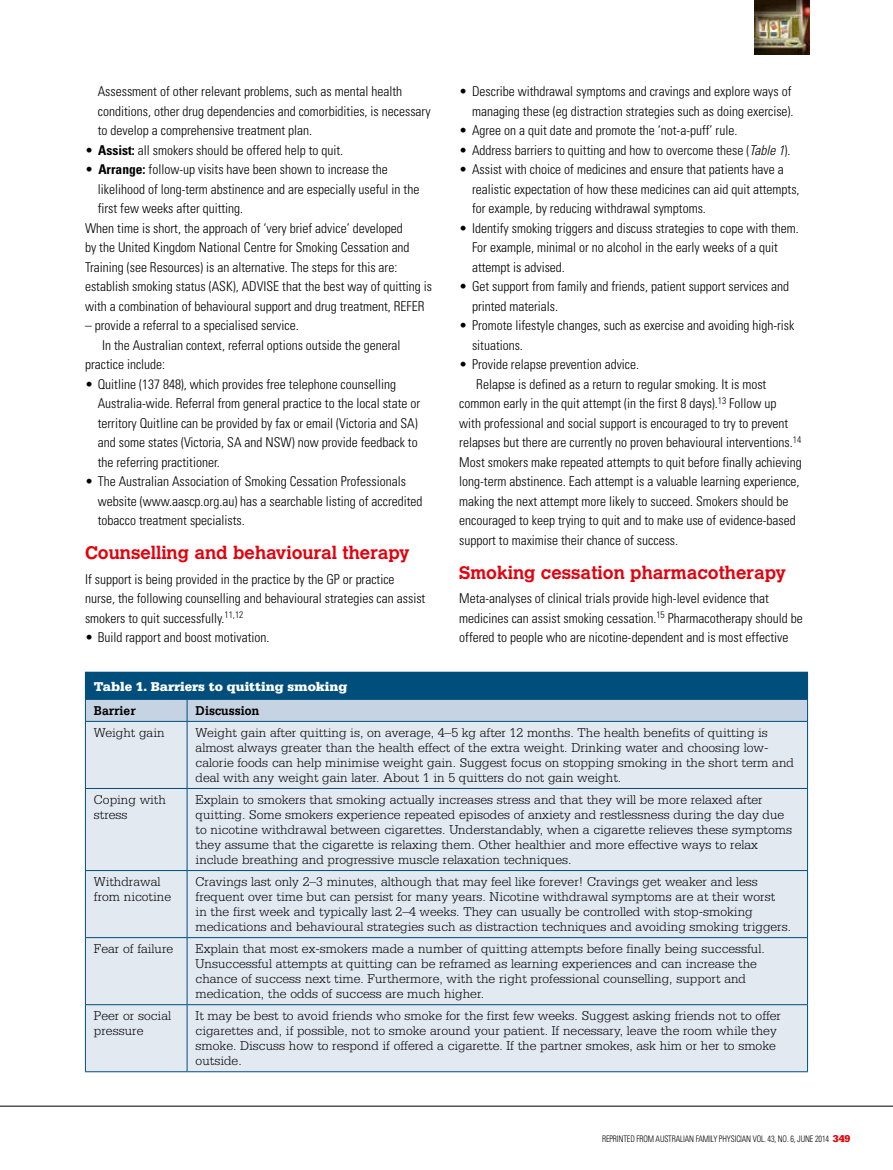
<style>
.page{position:relative;width:893px;height:1170px;background:#fff}
.page>*{position:absolute;margin:0;border:0;box-sizing:border-box;transform-origin:0 0}
.t1{font:700 18px "Calvert";color:#e4000c}
.t2{font:300 condensed 13.5px/19.5px "Univers LT";color:#000}
.t3{font:300 13.5px/15px "Serifa LT";color:#000}
.t4{font:900 13.5px "Serifa LT";color:#fff}
.t5{font:700 13.5px "Serifa LT";color:#000;scale:.9 1}
.t6{font:300 condensed 9px "Univers LT";letter-spacing:-.015em;color:#000;scale:.9 1}
.s1{font-weight:700}
.s2{font-style:italic}
.s3{font-family:"Serifa LT";font-weight:900;font-stretch:normal;font-size:10.5px;color:#e4000c}
</style>
<div class="page">
<hr style="left:0;top:1105px;width:893px;height:1px;background:#000">
<img style="left:755px;top:0;width:54px;height:54px">
<div style="left:86px;top:722px;width:721px;height:349px;background:#e2e9f1"></div>
<hr style="left:85px;top:671px;width:102px;height:1px;background:#004e7c">
<hr style="left:187px;top:671px;width:621px;height:1px;background:#004e7c">
<hr style="left:85px;top:721px;width:1px;height:67px;background:#004e7c">
<hr style="left:187px;top:721px;width:1px;height:67px;background:#004e7c">
<hr style="left:807px;top:721px;width:1px;height:67px;background:#004e7c">
<hr style="left:85px;top:788px;width:1px;height:82px;background:#004e7c">
<hr style="left:187px;top:788px;width:1px;height:82px;background:#004e7c">
<hr style="left:807px;top:788px;width:1px;height:82px;background:#004e7c">
<hr style="left:85px;top:870px;width:1px;height:67px;background:#004e7c">
<hr style="left:187px;top:870px;width:1px;height:67px;background:#004e7c">
<hr style="left:807px;top:870px;width:1px;height:67px;background:#004e7c">
<hr style="left:85px;top:937px;width:1px;height:67px;background:#004e7c">
<hr style="left:187px;top:937px;width:1px;height:67px;background:#004e7c">
<hr style="left:807px;top:937px;width:1px;height:67px;background:#004e7c">
<hr style="left:85px;top:1004px;width:1px;height:67px;background:#004e7c">
<hr style="left:187px;top:1004px;width:1px;height:67px;background:#004e7c">
<hr style="left:807px;top:1004px;width:1px;height:67px;background:#004e7c">
<svg style="left:85px;top:672px;width:723px;height:49px;background:#5486a7"></svg>
<hr style="left:85px;top:721px;width:102px;height:1px;background:#004e7c">
<hr style="left:187px;top:721px;width:621px;height:1px;background:#004e7c">
<hr style="left:85px;top:788px;width:102px;height:1px;background:#004e7c">
<hr style="left:187px;top:788px;width:621px;height:1px;background:#004e7c">
<hr style="left:85px;top:870px;width:102px;height:1px;background:#004e7c">
<hr style="left:187px;top:870px;width:621px;height:1px;background:#004e7c">
<hr style="left:85px;top:937px;width:102px;height:1px;background:#004e7c">
<hr style="left:187px;top:937px;width:621px;height:1px;background:#004e7c">
<hr style="left:85px;top:1004px;width:102px;height:1px;background:#004e7c">
<hr style="left:187px;top:1004px;width:621px;height:1px;background:#004e7c">
<hr style="left:85px;top:1071px;width:102px;height:1px;background:#004e7c">
<hr style="left:187px;top:1071px;width:621px;height:1px;background:#004e7c">
<p class="t2" style="left:98px;top:82px;width:334px">Assessment of other relevant problems, such as mental health conditions, other drug dependencies and comorbidities, is necessary to develop a comprehensive treatment plan.</p>
<p class="t2" style="left:85px;top:140px;width:260px">• <span class="s1">Assist:</span> all smokers should be offered help to quit.</p>
<p class="t2" style="left:85px;top:160px;width:304px">• <span class="s1">Arrange:</span> follow-up visits have been shown to increase the</p>
<p class="t2" style="left:98px;top:179px;width:323px">likelihood of long-term abstinence and are especially useful in the</p>
<p class="t2" style="left:98px;top:199px;width:147px">first few weeks after quitting.</p>
<p class="t2" style="left:85px;top:218px;width:319px">When time is short, the approach of ‘very brief advice’ developed</p>
<p class="t2" style="left:85px;top:237px;width:326px">by the United Kingdom National Centre for Smoking Cessation and</p>
<p class="t2" style="left:85px;top:257px;width:314px">Training (see Resources) is an alternative. The steps for this are:</p>
<p class="t2" style="left:85px;top:276px;width:349px">establish smoking status (ASK), ADVISE that the best way of quitting is</p>
<p class="t2" style="left:85px;top:296px;width:341px">with a combination of behavioural support and drug treatment, REFER</p>
<p class="t2" style="left:85px;top:315px;width:215px">– provide a referral to a specialised service.</p>
<p class="t2" style="left:102px;top:335px;width:300px">In the Australian context, referral options outside the general</p>
<p class="t2" style="left:85px;top:354px;width:82px">practice include:</p>
<p class="t2" style="left:98px;top:374px;width:324px;text-indent:-13px">• Quitline (137 848), which provides free telephone counselling Australia-wide. Referral from general practice to the local state or territory Quitline can be provided by fax or email (Victoria and SA) and some states (Victoria, SA and NSW) now provide feedback to the referring practitioner.</p>
<p class="t2" style="left:98px;top:471px;width:326px;text-indent:-13px">• The Australian Association of Smoking Cessation Professionals website (www.aascp.org.au) has a searchable listing of accredited tobacco treatment specialists.</p>
<h1 class="t1" style="left:85px;top:541px;width:326px">Counselling and behavioural therapy</h1>
<p class="t2" style="left:85px;top:569px;width:342px">If support is being provided in the practice by the GP or practice nurse, the following counselling and behavioural strategies can assist smokers to quit successfully.<sup>11,12</sup></p>
<p class="t2" style="left:85px;top:628px;width:186px">• Build rapport and boost motivation.</p>
<p class="t4" style="left:94px;top:678px;width:255px">Table 1. Barriers to quitting smoking</p>
<p class="t5" style="left:94px;top:702px;width:48px">Barrier</p>
<p class="t5" style="left:196px;top:702px;width:73px">Discussion</p>
<p class="t3" style="left:94px;top:725px;width:72px">Weight gain</p>
<p class="t3" style="left:196px;top:725px;width:600px">Weight gain after quitting is, on average, 4–5 kg after 12 months. The health benefits of quitting is almost always greater than the health effect of the extra weight. Drinking water and choosing low&shy;calorie foods can help minimise weight gain. Suggest focus on stopping smoking in the short term and deal with any weight gain later. About 1 in 5 quitters do not gain weight.</p>
<p class="t3" style="left:94px;top:792px;width:73px">Coping with stress</p>
<p class="t3" style="left:196px;top:792px;width:598px">Explain to smokers that smoking actually increases stress and that they will be more relaxed after quitting. Some smokers experience repeated episodes of anxiety and restlessness during the day due to nicotine withdrawal between cigarettes. Understandably, when a cigarette relieves these symptoms they assume that the cigarette is relaxing them. Other healthier and more effective ways to relax include breathing and progressive muscle relaxation techniques.</p>
<p class="t3" style="left:94px;top:874px;width:79px">Withdrawal from nicotine</p>
<p class="t3" style="left:196px;top:874px;width:597px">Cravings last only 2–3 minutes, although that may feel like forever! Cravings get weaker and less frequent over time but can persist for many years. Nicotine withdrawal symptoms are at their worst<br>in the first week and typically last 2–4 weeks. They can usually be controlled with stop-smoking medications and behavioural strategies such as distraction techniques and avoiding smoking triggers.</p>
<p class="t3" style="left:94px;top:941px;width:81px">Fear of failure</p>
<p class="t3" style="left:196px;top:941px;width:571px">Explain that most ex-smokers made a number of quitting attempts before finally being successful.<br>Unsuccessful attempts at quitting can be reframed as learning experiences and can increase the chance of success next time. Furthermore, with the right professional counselling, support and medication, the odds of success are much higher.</p>
<p class="t3" style="left:94px;top:1008px;width:79px">Peer or social pressure</p>
<p class="t3" style="left:196px;top:1008px;width:587px">It may be best to avoid friends who smoke for the first few weeks. Suggest asking friends not to offer cigarettes and, if possible, not to smoke around your patient. If necessary, leave the room while they smoke. Discuss how to respond if offered a cigarette. If the partner smokes, ask him or her to smoke outside.</p>
<p class="t2" style="left:459px;top:82px;width:336px;text-align:right">• Describe withdrawal symptoms and cravings and explore ways of managing these (eg distraction strategies such as doing exercise).</p>
<p class="t2" style="left:459px;top:121px;width:280px">• Agree on a quit date and promote the ‘not-a-puff’ rule.</p>
<p class="t2" style="left:459px;top:140px;width:333px">• Address barriers to quitting and how to overcome these (<span class="s2">Table 1</span>).</p>
<p class="t2" style="left:472px;top:160px;width:329px;text-indent:-13px">• Assist with choice of medicines and ensure that patients have a realistic expectation of how these medicines can aid quit attempts, for example, by reducing withdrawal symptoms.</p>
<p class="t2" style="left:472px;top:218px;width:328px;text-indent:-13px">• Identify smoking triggers and discuss strategies to cope with them.<br>For example, minimal or no alcohol in the early weeks of a quit attempt is advised.</p>
<p class="t2" style="left:472px;top:276px;width:319px;text-indent:-13px">• Get support from family and friends, patient support services and printed materials.</p>
<p class="t2" style="left:472px;top:315px;width:324px;text-indent:-13px">• Promote lifestyle changes, such as exercise and avoiding high-risk situations.</p>
<p class="t2" style="left:459px;top:354px;width:181px">• Provide relapse prevention advice.</p>
<p class="t2" style="left:476px;top:374px;width:292px">Relapse is defined as a return to regular smoking. It is most</p>
<p class="t2" style="left:459px;top:393px;width:319px">common early in the quit attempt (in the first 8 days).<sup>13</sup> Follow up</p>
<p class="t2" style="left:459px;top:413px;width:331px">with professional and social support is encouraged to try to prevent</p>
<p class="t2" style="left:459px;top:433px;width:343px">relapses but there are currently no proven behavioural interventions.<sup>14</sup></p>
<p class="t2" style="left:459px;top:452px;width:344px">Most smokers make repeated attempts to quit before finally achieving</p>
<p class="t2" style="left:459px;top:472px;width:342px">long-term abstinence. Each attempt is a valuable learning experience,</p>
<p class="t2" style="left:459px;top:491px;width:331px">making the next attempt more likely to succeed. Smokers should be</p>
<p class="t2" style="left:459px;top:511px;width:338px">encouraged to keep trying to quit and to make use of evidence-based</p>
<p class="t2" style="left:459px;top:530px;width:220px">support to maximise their chance of success.</p>
<h1 class="t1" style="left:459px;top:561px;width:328px">Smoking cessation pharmacotherapy</h1>
<p class="t2" style="left:459px;top:589px;width:345px">Meta-analyses of clinical trials provide high-level evidence that medicines can assist smoking cessation.<sup>15</sup> Pharmacotherapy should be offered to people who are nicotine-dependent and is most effective</p>
<p class="t6" style="left:602px;top:1133px;width:277px">REPRINTED FROM AUSTRALIAN FAMILY PHYSICIAN VOL. 43, NO. 6, JUNE 2014 <span class="s3">349</span></p>
</div>
